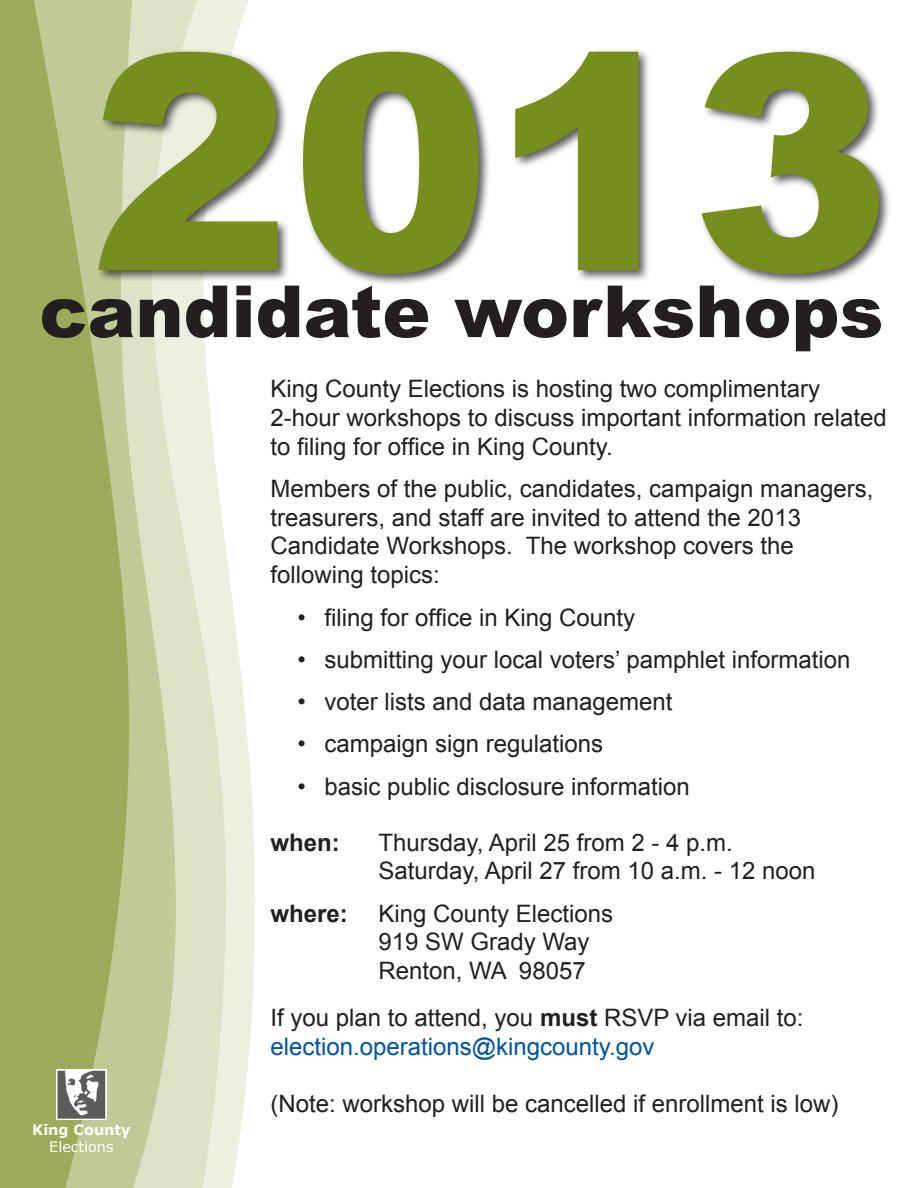
<style>
.page{position:relative;width:918px;height:1188px;background:#fff}
.page>*{position:absolute;margin:0;border:0;box-sizing:border-box;transform-origin:0 0}
.t1{font:900 300px "Arial";color:#778e1d}
.t2{font:900 72px "Arial";color:#231f20}
.t3{font:24px/28.8px "Arial";color:#231f20}
.t4{font:700 24px "Arial";color:#231f20}
.t5{font:700 14.4px "Verdana";color:#fff}
.t6{font:14.4px "Verdana";color:#fff}
.s1{font-weight:700}
.s2{color:#01529a}
</style>
<div class="page">
<svg style="left:244px;top:0;width:11px;height:1101px"></svg>
<svg style="left:178px;top:0;width:66px;height:1188px"></svg>
<svg style="left:145px;top:0;width:33px;height:1188px;background:#d4dbb7"></svg>
<svg style="left:0;top:0;width:145px;height:1188px;background:#a6b46c"></svg>
<div style="left:95px;top:48px;width:797px;height:239px;background:#231f20;opacity:.75"></div>
<img style="left:56px;top:1069px;width:51px;height:50px">
<p class="t1" style="left:91px;top:-55px;width:802px">2013</p>
<p class="t2" style="left:39px;top:259px;width:846px">candidate workshops</p>
<p class="t5" style="left:32px;top:1119px;width:100px">King County</p>
<p class="t6" style="left:49px;top:1137px;width:66px">Elections</p>
<p class="t3" style="left:270px;top:374px;width:618px">King County Elections is hosting two complimentary<br>2-hour workshops to discuss important information related to filing for office in King County.</p>
<p class="t3" style="left:270px;top:474px;width:604px">Members of the public, candidates, campaign managers, treasurers, and staff are invited to attend the 2013<br>Candidate Workshops. The workshop covers the following topics:</p>
<p class="t3" style="left:297px;top:603px;width:339px">• filing for office in King County</p>
<p class="t3" style="left:297px;top:645px;width:554px">• submitting your local voters’ pamphlet information</p>
<p class="t3" style="left:297px;top:688px;width:377px">• voter lists and data management</p>
<p class="t3" style="left:297px;top:730px;width:307px">• campaign sign regulations</p>
<p class="t3" style="left:297px;top:772px;width:394px">• basic public disclosure information</p>
<p class="t4" style="left:270px;top:826px;width:71px">when:</p>
<p class="t3" style="left:378px;top:828px;width:439px">Thursday, April 25 from 2 - 4 p.m.<br>Saturday, April 27 from 10 a.m. - 12 noon</p>
<p class="t4" style="left:270px;top:897px;width:79px">where:</p>
<p class="t3" style="left:378px;top:899px;width:236px">King County Elections<br>919 SW Grady Way<br>Renton, WA 98057</p>
<p class="t3" style="left:270px;top:1004px;width:535px">If you plan to attend, you <span class="s1">must</span> RSVP via email to: <span class="s2">election.operations@kingcounty.gov</span></p>
<p class="t3" style="left:270px;top:1090px;width:570px">(Note: workshop will be cancelled if enrollment is low)</p>
</div>
